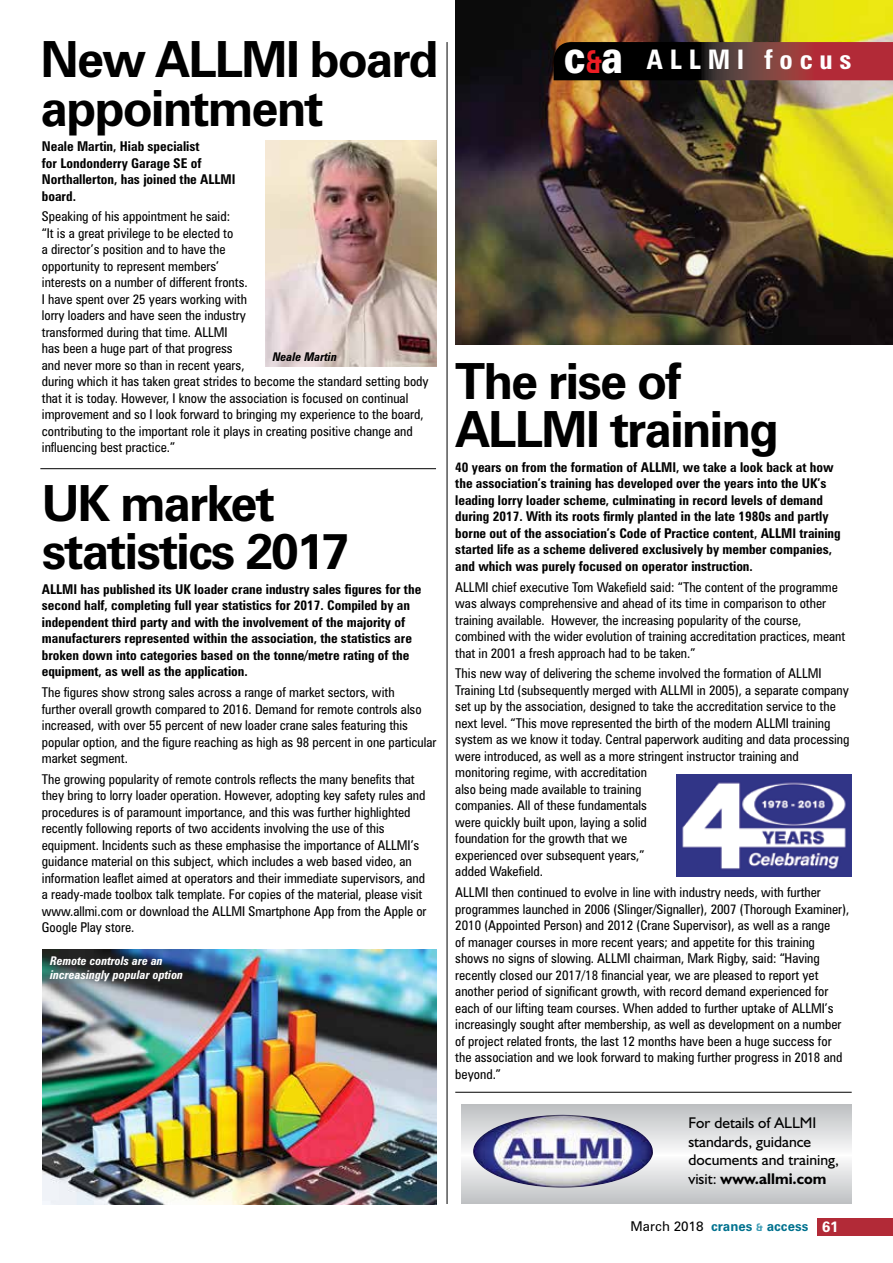
<style>
.page{position:relative;width:893px;height:1263px;background:#fff}
.page>*{position:absolute;margin:0;border:0;box-sizing:border-box;transform-origin:0 0}
.t1{font:700 49.95px/48.3px "Zurich BT";letter-spacing:-.04em;color:#000}
.t2{font:700 condensed 27px "Zurich BT";letter-spacing:.25em;color:#fff}
.t3{font:15.6px/18.6px "Humanist 521 BT";color:#000}
.t4{font:condensed 13.5px/16.5px "Zurich BT";color:#000}
.t5{font:700 condensed 13.5px/16.5px "Zurich BT";color:#000}
.t6{font:700 13.5px "Zurich BT";color:#00728f}
.t7{font:italic 700 condensed 12px/13.5px "Zurich BT";color:#fff}
.t8{font:italic 700 condensed 12px "Zurich BT";color:#000}
.s1{font-weight:900;font-stretch:normal;font-size:45.9px}
.s2{font-stretch:normal;font-size:31.65px;color:#ed1d24}
.s3{font-weight:700}
.s4{font-weight:400;color:#000}
.s5{font-size:10.5px;color:#3c9db6}
.s6{font-size:15px;color:#fff}
</style>
<div class="page">
<img style="left:455px;top:0;width:438px;height:345px">
<div style="left:818px;top:1219px;width:75px;height:17px;background:#b22a37"></div>
<svg style="left:554px;top:42px;width:339px;height:38px;background:#4f1e20"></svg>
<hr style="left:447px;top:42px;width:1px;height:1162px;background:#000">
<hr style="left:455px;top:1092px;width:397px;height:1px;background:#000">
<svg style="left:461px;top:1104px;width:390px;height:100px"></svg>
<img style="left:472px;top:1115px;width:182px;height:73px">
<hr style="left:40px;top:468px;width:396px;height:1px;background:#000">
<img style="left:265px;top:140px;width:171px;height:227px">
<img style="left:43px;top:950px;width:393px;height:254px">
<img style="left:676px;top:774px;width:175px;height:102px">
<h1 class="t1" style="left:41px;top:35px;width:400px">New ALLMI board appointment</h1>
<p class="t5" style="left:42px;top:138px;width:195px">Neale Martin, Hiab specialist<br>for Londonderry Garage SE of<br>Northallerton, has joined the ALLMI board.</p>
<p class="t4" style="left:42px;top:208px;width:388px">Speaking of his appointment he said:<br>“It is a great privilege to be elected to<br>a director’s position and to have the<br>opportunity to represent members’<br>interests on a number of different fronts.<br>I have spent over 25 years working with<br>lorry loaders and have seen the industry<br>transformed during that time. ALLMI<br>has been a huge part of that progress<br>and never more so than in recent years,<br>during which it has taken great strides to become the standard setting body that it is today. However, I know the association is focused on continual improvement and so I look forward to bringing my experience to the board, contributing to the important role it plays in creating positive change and influencing best practice.”</p>
<h1 class="t1" style="left:42px;top:478px;width:310px">UK market statistics 2017</h1>
<p class="t5" style="left:42px;top:581px;width:381px">ALLMI has published its UK loader crane industry sales figures for the second half, completing full year statistics for 2017. Compiled by an independent third party and with the involvement of the majority of manufacturers represented within the association, the statistics are broken down into categories based on the tonne/metre rating of the equipment, as well as the application.</p>
<p class="t4" style="left:42px;top:684px;width:396px">The figures show strong sales across a range of market sectors, with<br>further overall growth compared to 2016. Demand for remote controls also increased, with over 55 percent of new loader crane sales featuring this popular option, and the figure reaching as high as 98 percent in one particular market segment.</p>
<p class="t4" style="left:42px;top:771px;width:386px">The growing popularity of remote controls reflects the many benefits that they bring to lorry loader operation. However, adopting key safety rules and procedures is of paramount importance, and this was further highlighted recently following reports of two accidents involving the use of this equipment. Incidents such as these emphasise the importance of ALLMI’s guidance material on this subject, which includes a web based video, an information leaflet aimed at operators and their immediate supervisors, and a ready-made toolbox talk template. For copies of the material, please visit www.allmi.com or download the ALLMI Smartphone App from the Apple or Google Play store.</p>
<p class="t8" style="left:273px;top:350px;width:66px">Neale Martin</p>
<p class="t7" style="left:50px;top:954px;width:135px">Remote controls are an increasingly popular option</p>
<h2 class="t2" style="left:564px;top:43px;width:289px"><span class="s1">c</span><span class="s2">&amp;</span><span class="s1">a</span> ALLMI focus</h2>
<h1 class="t1" style="left:455px;top:356px;width:325px">The rise of<br>ALLMI training</h1>
<p class="t5" style="left:455px;top:459px;width:387px">40 years on from the formation of ALLMI, we take a look back at how the association’s training has developed over the years into the UK’s leading lorry loader scheme, culminating in record levels of demand during 2017. With its roots firmly planted in the late 1980s and partly borne out of the association’s Code of Practice content, ALLMI training started life as a scheme delivered exclusively by member companies, and which was purely focused on operator instruction.</p>
<p class="t4" style="left:455px;top:578px;width:392px">ALLMI chief executive Tom Wakefield said: “The content of the programme was always comprehensive and ahead of its time in comparison to other training available. However, the increasing popularity of the course, combined with the wider evolution of training accreditation practices, meant that in 2001 a fresh approach had to be taken.”</p>
<p class="t4" style="left:455px;top:665px;width:396px">This new way of delivering the scheme involved the formation of ALLMI Training Ltd (subsequently merged with ALLMI in 2005), a separate company set up by the association, designed to take the accreditation service to the next level. “This move represented the birth of the modern ALLMI training system as we know it today. Central paperwork auditing and data processing were introduced, as well as a more stringent instructor training and monitoring regime, with accreditation<br>also being made available to training<br>companies. All of these fundamentals<br>were quickly built upon, laying a solid<br>foundation for the growth that we<br>experienced over subsequent years,”<br>added Wakefield.</p>
<p class="t4" style="left:455px;top:884px;width:395px">ALLMI then continued to evolve in line with industry needs, with further programmes launched in 2006 (Slinger/Signaller), 2007 (Thorough Examiner), 2010 (Appointed Person) and 2012 (Crane Supervisor), as well as a range<br>of manager courses in more recent years; and appetite for this training shows no signs of slowing. ALLMI chairman, Mark Rigby, said: “Having recently closed our 2017/18 financial year, we are pleased to report yet another period of significant growth, with record demand experienced for each of our lifting team courses. When added to further uptake of ALLMI’s increasingly sought after membership, as well as development on a number of project related fronts, the last 12 months have been a huge success for the association and we look forward to making further progress in 2018 and beyond.”</p>
<p class="t3" style="left:688px;top:1113px;width:152px">For details of ALLMI standards, guidance documents and training, visit: <span class="s3">www.allmi.com</span></p>
<p class="t6" style="left:631px;top:1218px;width:209px"><span class="s4">March 2018</span> cranes <span class="s5">&amp;</span> access <span class="s6">61</span></p>
</div>
